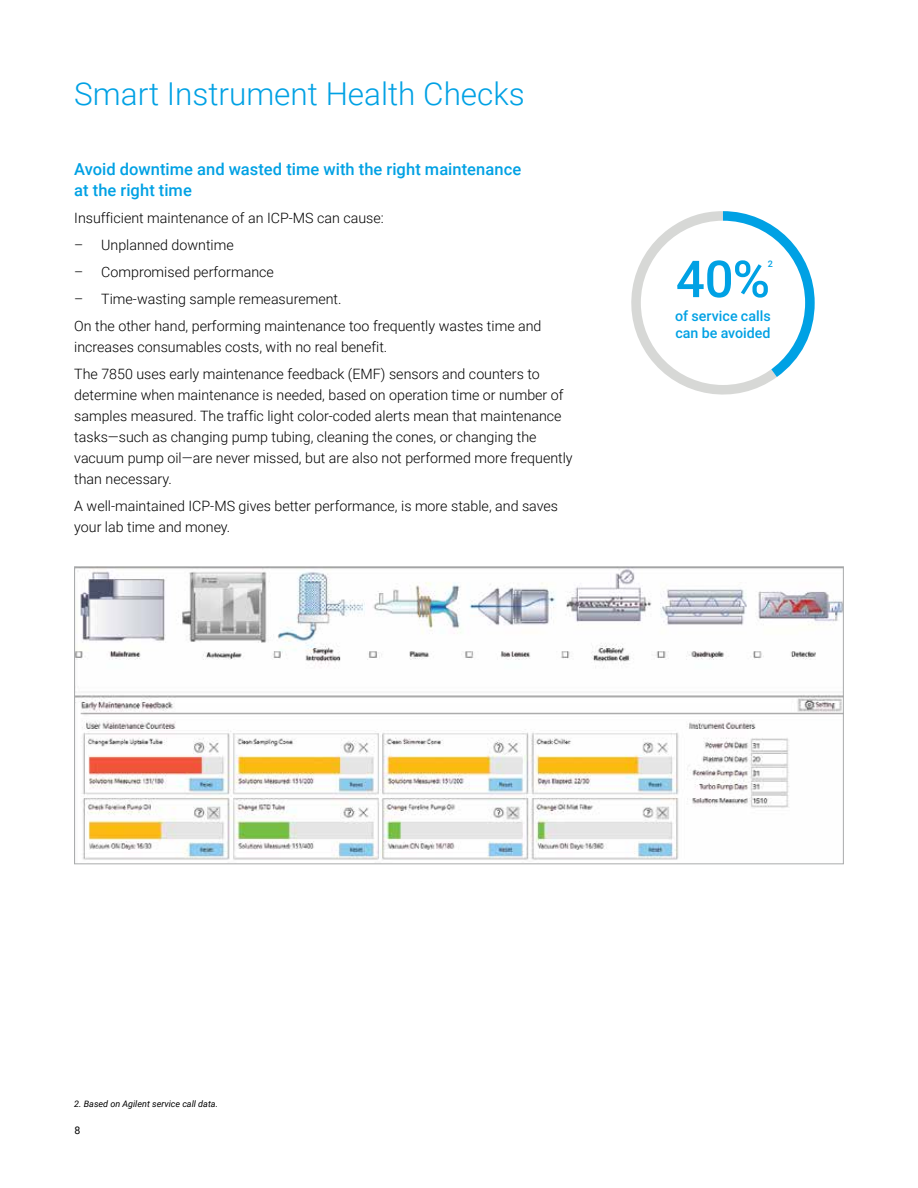
<style>
.page{position:relative;width:918px;height:1188px;background:#fff}
.page>*{position:absolute;margin:0;border:0;box-sizing:border-box;transform-origin:0 0}
.t1{font:500 51px "Roboto";color:#00a1e4}
.t2{font:300 31.5px "Roboto";color:#00a1e4}
.t3{font:500 16.5px/21px "Roboto";letter-spacing:.005em;color:#00a1e4}
.t4{font:300 14.25px/21px "Roboto";color:#000}
.t5{font:500 14.25px/17.1px "Roboto";color:#00a1e4}
.t6{font:10.5px "Roboto";color:#000}
.t7{font:italic 9px "Roboto";color:#000}
.t8{font:500 9px "Roboto";color:#00a1e4}
</style>
<div class="page">
<img style="left:76px;top:569px;width:766px;height:291px">
<svg style="left:631px;top:211px;width:184px;height:184px"></svg>
<div style="left:641px;top:221px;width:164px;height:164px;background:#fff;border-radius:50%"></div>
<h2 class="t2" style="left:74px;top:71px;width:452px">Smart Instrument Health Checks</h2>
<p class="t3" style="left:74px;top:158px;width:449px">Avoid downtime and wasted time with the right maintenance at the right time</p>
<p class="t4" style="left:74px;top:207px;width:311px">Insufficient maintenance of an ICP-MS can cause:</p>
<p class="t4" style="left:74px;top:234px;width:161px">– Unplanned downtime</p>
<p class="t4" style="left:74px;top:261px;width:201px">– Compromised performance</p>
<p class="t4" style="left:74px;top:285px;width:469px;line-height:27px">– Time-wasting sample remeasurement.<br>On the other hand, performing maintenance too frequently wastes time and</p>
<p class="t4" style="left:74px;top:333px;width:467px;line-height:27px">increases consumables costs, with no real benefit.<br>The 7850 uses early maintenance feedback (EMF) sensors and counters to</p>
<p class="t4" style="left:74px;top:384px;width:500px">determine when maintenance is needed, based on operation time or number of samples measured. The traffic light color-coded alerts mean that maintenance tasks—such as changing pump tubing, cleaning the cones, or changing the vacuum pump oil—are never missed, but are also not performed more frequently than necessary.</p>
<p class="t4" style="left:74px;top:495px;width:485px">A well-maintained ICP-MS gives better performance, is more stable, and saves your lab time and money.</p>
<h1 class="t1" style="left:676px;top:243px;width:96px">40%</h1>
<p class="t5" style="left:675px;top:307px;width:97px">of service calls can be avoided</p>
<p class="t8" style="left:768px;top:257px;width:7px">2</p>
<p class="t7" style="left:74px;top:1098px;width:145px">2. Based on Agilent service call data.</p>
<p class="t6" style="left:75px;top:1123px;width:7px">8</p>
</div>
